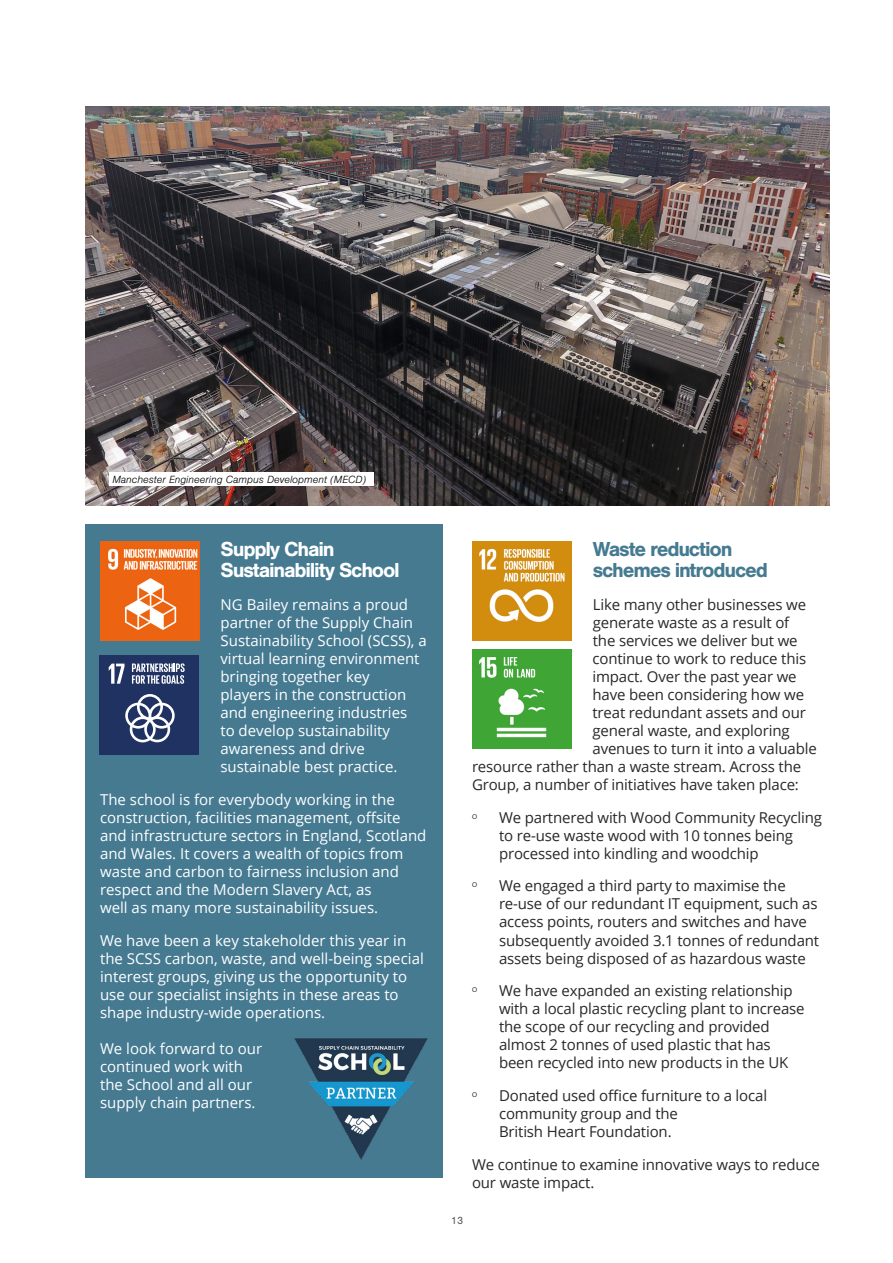
<style>
.page{position:relative;width:893px;height:1263px;background:#fff}
.page>*{position:absolute;margin:0;border:0;box-sizing:border-box;transform-origin:0 0}
.t1{font:700 21px/21px "Nimbus San";letter-spacing:-.055em;color:#fff}
.t2{font:700 21px/21px "Nimbus San";letter-spacing:-.06em;color:#457a91}
.t3{font:15px/18px "Open Sans";letter-spacing:-.01em;color:#282827}
.t4{font:15px/18px "Open Sans";color:#fff}
.t5{font:300 15px "Myriad Pro";color:#282827}
.t6{font:italic 300 10.8px "Nimbus San";color:#000}
.t7{font:10.8px "Nimbus San";color:#575756}
</style>
<div class="page">
<div style="left:85px;top:525px;width:357px;height:653px;background:#457a91"></div>
<img style="left:85px;top:106px;width:744px;height:399px">
<div style="left:109px;top:472px;width:265px;height:14px;background:#fff"></div>
<img style="left:472px;top:542px;width:99px;height:99px">
<img style="left:294px;top:1038px;width:134px;height:122px">
<img style="left:100px;top:542px;width:99px;height:99px">
<img style="left:472px;top:649px;width:99px;height:99px">
<div style="left:100px;top:655px;width:99px;height:100px;background:#1f3262"></div>
<svg style="left:125px;top:694px;width:50px;height:48px"></svg>
<svg style="left:109px;top:664px;width:16px;height:20px"></svg>
<svg style="left:132px;top:663px;width:53px;height:21px"></svg>
<p class="t6" style="left:112px;top:473px;width:255px">Manchester Engineering Campus Development (MECD)</p>
<h1 class="t1" style="left:221px;top:538px;width:181px">Supply Chain<br>Sustainability School</h1>
<p class="t4" style="left:220px;top:595px;width:208px">NG Bailey remains a proud partner of the Supply Chain<br>Sustainability School (SCSS), a virtual learning environment bringing together key<br>players in the construction and engineering industries<br>to develop sustainability awareness and drive sustainable best practice.</p>
<p class="t4" style="left:100px;top:790px;width:328px">The school is for everybody working in the construction, facilities management, offsite and infrastructure sectors in England, Scotland and Wales. It covers a wealth of topics from waste and carbon to fairness inclusion and respect and the Modern Slavery Act, as<br>well as many more sustainability issues.</p>
<p class="t4" style="left:100px;top:931px;width:325px">We have been a key stakeholder this year in the SCSS carbon, waste, and well-being special interest groups, giving us the opportunity to use our specialist insights in these areas to shape industry-wide operations.</p>
<p class="t4" style="left:100px;top:1039px;width:164px">We look forward to our continued work with the School and all our supply chain partners.</p>
<h1 class="t2" style="left:593px;top:538px;width:177px">Waste reduction schemes introduced</h1>
<p class="t3" style="left:593px;top:595px;width:215px">Like many other businesses we</p>
<p class="t3" style="left:593px;top:613px;width:198px">generate waste as a result of</p>
<p class="t3" style="left:593px;top:631px;width:206px">the services we deliver but we</p>
<p class="t3" style="left:592px;top:649px;width:215px">continue to work to reduce this</p>
<p class="t3" style="left:592px;top:667px;width:206px">impact. Over the past year we</p>
<p class="t3" style="left:592px;top:685px;width:213px">have been considering how we</p>
<p class="t3" style="left:592px;top:703px;width:215px">treat redundant assets and our</p>
<p class="t3" style="left:592px;top:721px;width:199px">general waste, and exploring</p>
<p class="t3" style="left:592px;top:739px;width:226px">avenues to turn it into a valuable</p>
<p class="t3" style="left:472px;top:757px;width:331px">resource rather than a waste stream. Across the</p>
<p class="t3" style="left:472px;top:775px;width:328px">Group, a number of initiatives have taken place:</p>
<p class="t5" style="left:472px;top:808px;width:7px">º</p>
<p class="t3" style="left:499px;top:808px;width:325px">We partnered with Wood Community Recycling to re-use waste wood with 10 tonnes being processed into kindling and woodchip</p>
<p class="t5" style="left:472px;top:877px;width:7px">º</p>
<p class="t3" style="left:499px;top:877px;width:322px">We engaged a third party to maximise the re-use of our redundant IT equipment, such as access points, routers and switches and have subsequently avoided 3.1 tonnes of redundant assets being disposed of as hazardous waste</p>
<p class="t5" style="left:472px;top:982px;width:7px">º</p>
<p class="t3" style="left:499px;top:981px;width:307px">We have expanded an existing relationship with a local plastic recycling plant to increase the scope of our recycling and provided almost 2 tonnes of used plastic that has been recycled into new products in the UK</p>
<p class="t5" style="left:472px;top:1087px;width:7px">º</p>
<p class="t3" style="left:499px;top:1086px;width:270px">Donated used office furniture to a local community group and the<br>British Heart Foundation.</p>
<p class="t3" style="left:472px;top:1155px;width:349px">We continue to examine innovative ways to reduce our waste impact.</p>
<p class="t7" style="left:451px;top:1215px;width:14px">13</p>
</div>
